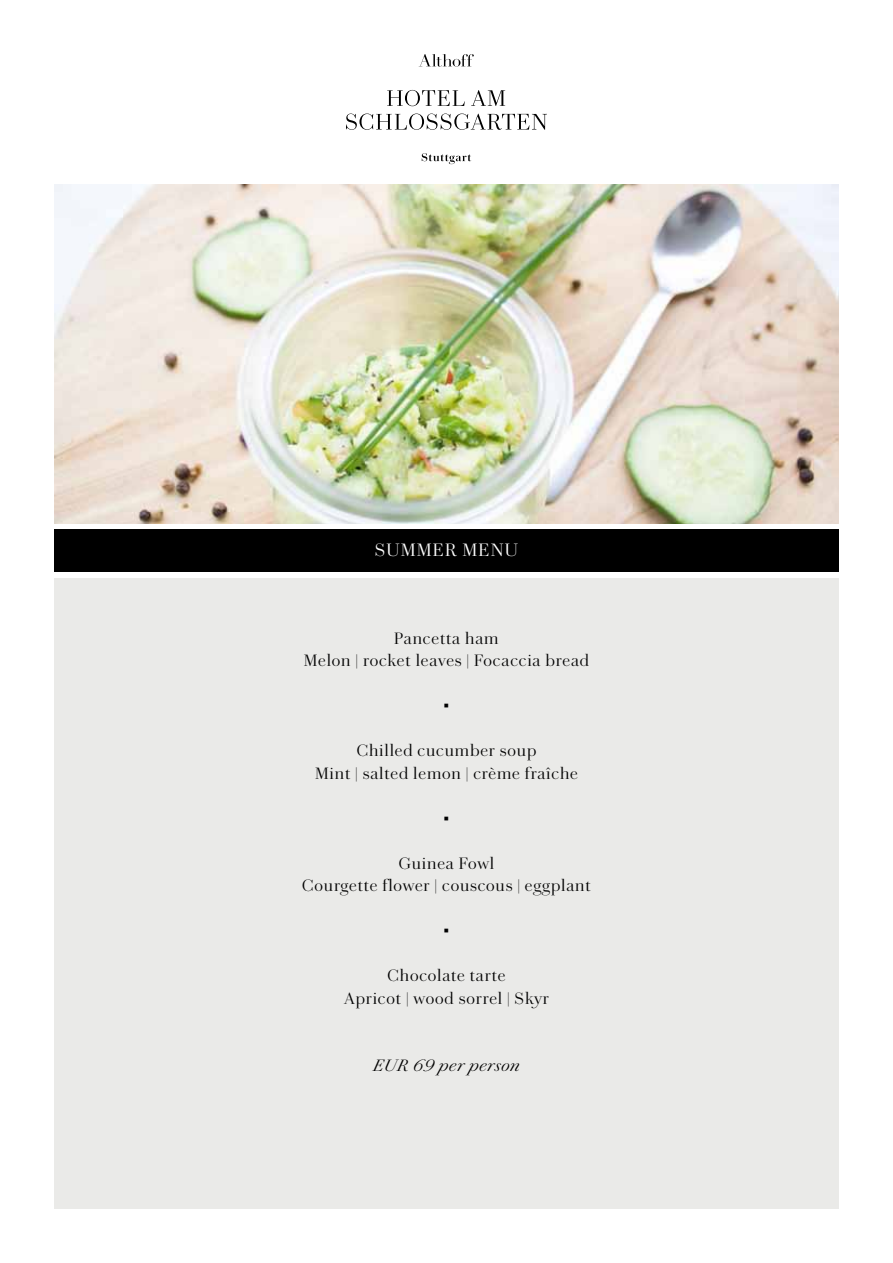
<style>
.page{position:relative;width:893px;height:1263px;background:#fff}
.page>*{position:absolute;margin:0;border:0;box-sizing:border-box;transform-origin:0 0}
.t1{font:300 18px "Chiswick Deck";letter-spacing:.07em;color:#fff}
.t2{font:300 16.5px/22.5px "Chiswick Deck";letter-spacing:.05em;color:#000;text-align:center}
.t3{font:italic 300 16.5px "Chiswick Deck";letter-spacing:.05em;color:#000}
.t4{font:16.5px "Arial";color:#000}
</style>
<div class="page">
<div style="left:54px;top:529px;width:785px;height:43px;background:#000"></div>
<div style="left:54px;top:578px;width:785px;height:631px;background:#eaeae8"></div>
<img style="left:54px;top:185px;width:785px;height:338px">
<svg style="left:422px;top:153px;width:49px;height:11px"></svg>
<svg style="left:346px;top:114px;width:201px;height:16px"></svg>
<svg style="left:387px;top:90px;width:118px;height:16px"></svg>
<svg style="left:419px;top:54px;width:55px;height:13px"></svg>
<p class="t1" style="left:375px;top:537px;width:145px">Summer Menu</p>
<p class="t2" style="left:304px;top:626px;width:287px">Pancetta ham<br>Melon | rocket leaves | Focaccia bread</p>
<p class="t4" style="left:444px;top:694px;width:7px">▪︎</p>
<p class="t2" style="left:315px;top:739px;width:264px">Chilled cucumber soup<br>Mint | salted lemon | crème fraîche</p>
<p class="t4" style="left:444px;top:807px;width:7px">▪︎</p>
<p class="t2" style="left:302px;top:851px;width:290px">Guinea Fowl<br>Courgette flower | couscous | eggplant</p>
<p class="t4" style="left:444px;top:919px;width:7px">▪︎</p>
<p class="t2" style="left:344px;top:964px;width:206px">Chocolate tarte<br>Apricot | wood sorrel | Skyr</p>
<p class="t3" style="left:373px;top:1053px;width:148px">EUR 69 per person</p>
</div>
